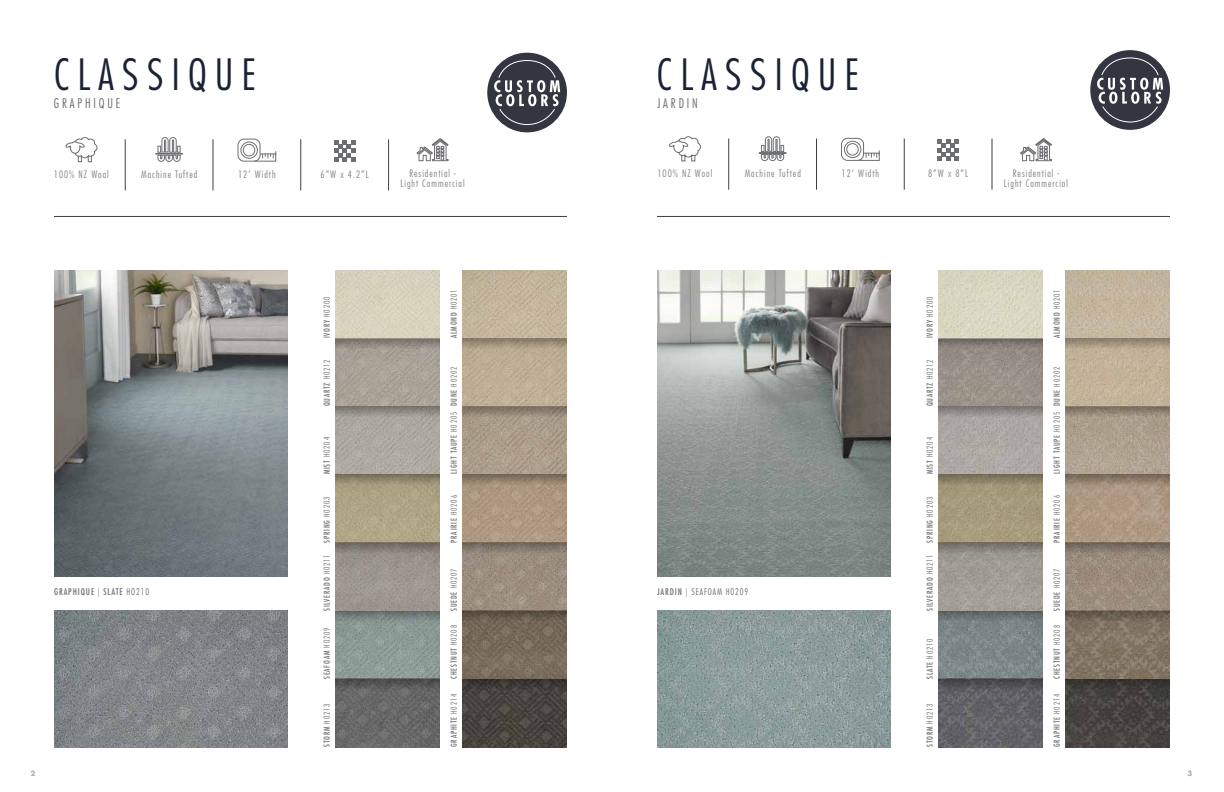
<style>
.page{position:relative;width:1224px;height:792px;background:#fff}
.page>*{position:absolute;margin:0;border:0;box-sizing:border-box;transform-origin:0 0}
.t1{font:300 condensed 42px "Futura Std";letter-spacing:.2em;color:#1b2233}
.t2{font:300 condensed 13px "Futura Std";letter-spacing:.22em;color:#6d6e71}
.t3{font:300 condensed 10px/10px "Futura Std";letter-spacing:.1em;color:#818386;text-align:center}
.t4{font:condensed 9px "Futura Std";letter-spacing:.1em;color:#6d6e71}
.t5{font:300 condensed 9px "Futura Std";letter-spacing:.1em;color:#6d6e71}
.t6{font:condensed 8px "Futura Std";letter-spacing:.1em;color:#6d6e71}
.t7{font:300 condensed 8px "Futura Std";letter-spacing:.1em;color:#6d6e71}
.t8{font:700 7px "Futura Std";color:#abadb0}
.s1{font-weight:300}
.s2{font-weight:400}
</style>
<div class="page">
<hr style="left:125px;top:139px;width:1px;height:51px;background:#414042">
<hr style="left:213px;top:139px;width:1px;height:51px;background:#414042">
<hr style="left:301px;top:139px;width:1px;height:51px;background:#414042">
<hr style="left:388px;top:139px;width:1px;height:51px;background:#414042">
<svg style="left:66px;top:137px;width:32px;height:25px"></svg>
<div style="left:238px;top:139px;width:22px;height:23px;border:1px solid #6d6e71;border-radius:6px"></div>
<svg style="left:240px;top:141px;width:36px;height:21px"></svg>
<svg style="left:334px;top:140px;width:21px;height:22px"></svg>
<svg style="left:156px;top:137px;width:27px;height:25px"></svg>
<svg style="left:416px;top:138px;width:33px;height:23px"></svg>
<img style="left:54px;top:270px;width:234px;height:307px">
<hr style="left:54px;top:216px;width:513px;height:1px;background:#414042">
<img style="left:336px;top:270px;width:104px;height:477px">
<img style="left:54px;top:611px;width:234px;height:136px">
<img style="left:463px;top:270px;width:104px;height:477px">
<svg style="left:336px;top:338px;width:104px;height:11px"></svg>
<svg style="left:463px;top:338px;width:104px;height:11px"></svg>
<svg style="left:336px;top:406px;width:104px;height:11px"></svg>
<svg style="left:463px;top:406px;width:104px;height:11px"></svg>
<svg style="left:336px;top:474px;width:104px;height:11px"></svg>
<svg style="left:463px;top:474px;width:104px;height:11px"></svg>
<svg style="left:336px;top:611px;width:104px;height:10px"></svg>
<svg style="left:463px;top:611px;width:104px;height:10px"></svg>
<svg style="left:336px;top:543px;width:104px;height:10px"></svg>
<svg style="left:463px;top:543px;width:104px;height:10px"></svg>
<svg style="left:336px;top:679px;width:104px;height:10px"></svg>
<svg style="left:463px;top:679px;width:104px;height:10px"></svg>
<img style="left:657px;top:270px;width:234px;height:307px">
<hr style="left:657px;top:216px;width:513px;height:1px;background:#414042">
<img style="left:657px;top:611px;width:234px;height:136px">
<hr style="left:729px;top:139px;width:1px;height:51px;background:#414042">
<hr style="left:816px;top:139px;width:1px;height:51px;background:#414042">
<hr style="left:904px;top:139px;width:1px;height:51px;background:#414042">
<hr style="left:992px;top:139px;width:1px;height:51px;background:#414042">
<svg style="left:669px;top:136px;width:32px;height:26px"></svg>
<div style="left:841px;top:138px;width:23px;height:23px;border:1px solid #6d6e71;border-radius:6px"></div>
<svg style="left:844px;top:140px;width:36px;height:21px"></svg>
<svg style="left:937px;top:140px;width:22px;height:21px"></svg>
<svg style="left:759px;top:136px;width:27px;height:25px"></svg>
<img style="left:938px;top:270px;width:105px;height:477px">
<img style="left:1066px;top:270px;width:104px;height:477px">
<svg style="left:938px;top:338px;width:105px;height:11px"></svg>
<svg style="left:1066px;top:338px;width:104px;height:11px"></svg>
<svg style="left:938px;top:406px;width:105px;height:11px"></svg>
<svg style="left:1066px;top:406px;width:104px;height:11px"></svg>
<svg style="left:938px;top:474px;width:105px;height:11px"></svg>
<svg style="left:1066px;top:474px;width:104px;height:11px"></svg>
<svg style="left:938px;top:611px;width:105px;height:10px"></svg>
<svg style="left:1066px;top:611px;width:104px;height:10px"></svg>
<svg style="left:938px;top:543px;width:105px;height:10px"></svg>
<svg style="left:1066px;top:543px;width:104px;height:10px"></svg>
<svg style="left:938px;top:679px;width:105px;height:10px"></svg>
<svg style="left:1066px;top:679px;width:104px;height:10px"></svg>
<svg style="left:1020px;top:138px;width:32px;height:23px"></svg>
<div style="left:487px;top:53px;width:80px;height:79px;background:#333640;border-radius:50%"></div>
<svg style="left:494px;top:60px;width:66px;height:66px"></svg>
<div style="left:1090px;top:50px;width:80px;height:80px;background:#333640;border-radius:50%"></div>
<svg style="left:1097px;top:57px;width:66px;height:66px"></svg>
<h1 class="t1" style="left:54px;top:50px;width:203px">CLASSIQUE</h1>
<h2 class="t2" style="left:54px;top:96px;width:68px">GRAPHIQUE</h2>
<p class="t3" style="left:54px;top:169px;width:57px">100% NZ Wool</p>
<p class="t3" style="left:141px;top:169px;width:58px">Machine Tufted</p>
<p class="t3" style="left:238px;top:169px;width:39px">12’ Width</p>
<p class="t3" style="left:321px;top:169px;width:50px">6”W x 4.2”L</p>
<p class="t3" style="left:401px;top:168px;width:66px">Residential -<br>Light Commercial</p>
<p class="t6" style="left:322px;top:338px;width:43px;rotate:-90deg">IVORY <span class="s1">H0200</span></p>
<p class="t6" style="left:449px;top:338px;width:50px;rotate:-90deg">ALMOND <span class="s1">H0201</span></p>
<p class="t6" style="left:322px;top:406px;width:49px;rotate:-90deg">QUARTZ <span class="s1">H0212</span></p>
<p class="t7" style="left:449px;top:406px;width:41px;rotate:-90deg"><span class="s2">DUNE</span> H0202</p>
<p class="t7" style="left:322px;top:474px;width:39px;rotate:-90deg"><span class="s2">MIST</span> H0204</p>
<p class="t6" style="left:449px;top:474px;width:64px;rotate:-90deg">LIGHT TAUPE <span class="s1">H0205</span></p>
<p class="t4" style="left:54px;top:586px;width:97px">GRAPHIQUE <span class="s1">|</span> SLATE <span class="s1">HO210</span></p>
<p class="t6" style="left:322px;top:543px;width:47px;rotate:-90deg">SPRING <span class="s1">H0203</span></p>
<p class="t6" style="left:449px;top:543px;width:49px;rotate:-90deg">PRAIRIE <span class="s1">H0206</span></p>
<p class="t6" style="left:322px;top:611px;width:58px;rotate:-90deg">SILVERADO <span class="s1">H0211</span></p>
<p class="t6" style="left:449px;top:611px;width:44px;rotate:-90deg">SUEDE <span class="s1">H0207</span></p>
<p class="t6" style="left:322px;top:679px;width:53px;rotate:-90deg">SEAFOAM <span class="s1">H0209</span></p>
<p class="t6" style="left:449px;top:679px;width:55px;rotate:-90deg">CHESTNUT <span class="s1">H0208</span></p>
<p class="t6" style="left:322px;top:747px;width:45px;rotate:-90deg">STORM <span class="s1">H0213</span></p>
<p class="t6" style="left:449px;top:747px;width:55px;rotate:-90deg">GRAPHITE <span class="s1">H0214</span></p>
<h1 class="t1" style="left:657px;top:50px;width:203px">CLASSIQUE</h1>
<h2 class="t2" style="left:657px;top:96px;width:42px">JARDIN</h2>
<p class="t3" style="left:657px;top:168px;width:57px">100% NZ Wool</p>
<p class="t3" style="left:745px;top:168px;width:58px">Machine Tufted</p>
<p class="t3" style="left:842px;top:168px;width:39px">12’ Width</p>
<p class="t3" style="left:928px;top:168px;width:41px">8”W x 8”L</p>
<p class="t3" style="left:1004px;top:168px;width:66px">Residential -<br>Light Commercial</p>
<p class="t6" style="left:925px;top:338px;width:43px;rotate:-90deg">IVORY <span class="s1">H0200</span></p>
<p class="t6" style="left:1052px;top:338px;width:50px;rotate:-90deg">ALMOND <span class="s1">H0201</span></p>
<p class="t6" style="left:925px;top:406px;width:49px;rotate:-90deg">QUARTZ <span class="s1">H0212</span></p>
<p class="t7" style="left:1052px;top:406px;width:41px;rotate:-90deg"><span class="s2">DUNE</span> H0202</p>
<p class="t7" style="left:925px;top:474px;width:39px;rotate:-90deg"><span class="s2">MIST</span> H0204</p>
<p class="t6" style="left:1052px;top:474px;width:64px;rotate:-90deg">LIGHT TAUPE <span class="s1">H0205</span></p>
<p class="t5" style="left:657px;top:586px;width:93px"><span class="s2">JARDIN</span> | SEAFOAM H0209</p>
<p class="t6" style="left:925px;top:543px;width:47px;rotate:-90deg">SPRING <span class="s1">H0203</span></p>
<p class="t6" style="left:1052px;top:543px;width:49px;rotate:-90deg">PRAIRIE <span class="s1">H0206</span></p>
<p class="t6" style="left:925px;top:611px;width:58px;rotate:-90deg">SILVERADO <span class="s1">H0211</span></p>
<p class="t6" style="left:925px;top:679px;width:42px;rotate:-90deg">SLATE <span class="s1">H0210</span></p>
<p class="t6" style="left:1052px;top:611px;width:44px;rotate:-90deg">SUEDE <span class="s1">H0207</span></p>
<p class="t6" style="left:1052px;top:679px;width:55px;rotate:-90deg">CHESTNUT <span class="s1">H0208</span></p>
<p class="t6" style="left:925px;top:747px;width:45px;rotate:-90deg">STORM <span class="s1">H0213</span></p>
<p class="t6" style="left:1052px;top:747px;width:55px;rotate:-90deg">GRAPHITE <span class="s1">H0214</span></p>
<p class="t8" style="left:31px;top:769px;width:6px">2</p>
<p class="t8" style="left:1188px;top:769px;width:6px">3</p>
</div>
